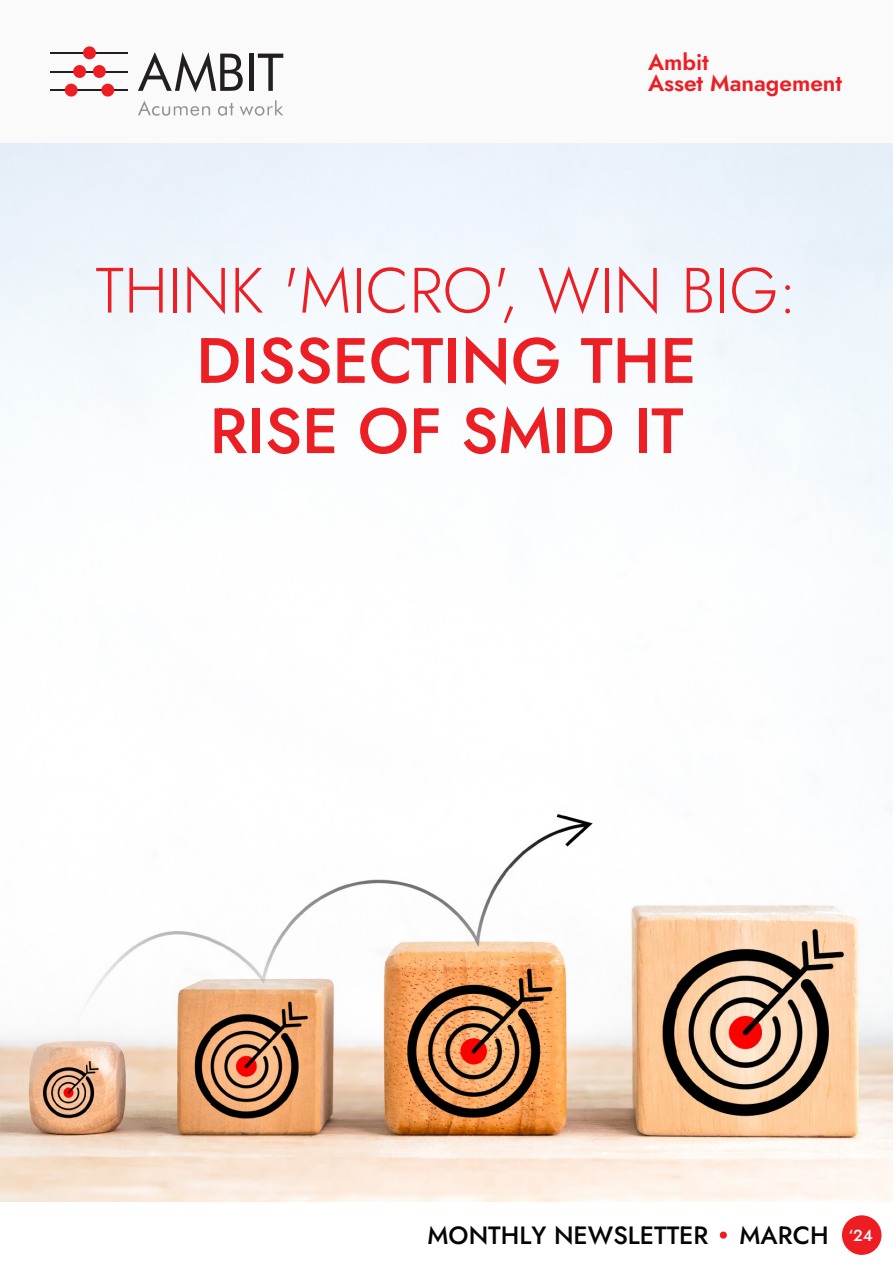
<style>
.page{position:relative;width:893px;height:1263px;background:#fafafa}
.page>*{position:absolute;margin:0;border:0;box-sizing:border-box;transform-origin:0 0}
.t1{font:500 63.9px/70.2px "Jost";color:#ec1f25}
.t2{font:300 63.9px "Jost";color:#ec1f25}
.t3{font:500 25.05px "Jost";color:#050504}
.t4{font:600 22.65px/21.1px "Jost";color:#ee1d23}
.s1{font-size:15.9px;color:#fff}
</style>
<div class="page">
<img style="left:0;top:144px;width:893px;height:1058px">
<hr style="left:51px;top:52px;width:77px;height:2px;background:#231f20">
<hr style="left:51px;top:71px;width:77px;height:1px;background:#231f20">
<hr style="left:51px;top:89px;width:77px;height:2px;background:#231f20">
<svg style="left:138px;top:52px;width:105px;height:40px"></svg>
<hr style="left:249px;top:54px;width:4px;height:37px;background:#231f20">
<svg style="left:258px;top:54px;width:25px;height:37px"></svg>
<svg style="left:138px;top:101px;width:72px;height:15px"></svg>
<svg style="left:218px;top:103px;width:16px;height:13px"></svg>
<svg style="left:240px;top:100px;width:43px;height:16px"></svg>
<div style="left:83px;top:46px;width:13px;height:13px;background:#ee1d23;border-radius:50%"></div>
<div style="left:73px;top:65px;width:13px;height:13px;background:#ee1d23;border-radius:50%"></div>
<div style="left:65px;top:84px;width:13px;height:13px;background:#ee1d23;border-radius:50%"></div>
<div style="left:93px;top:65px;width:13px;height:13px;background:#ee1d23;border-radius:50%"></div>
<div style="left:101px;top:84px;width:13px;height:13px;background:#ee1d23;border-radius:50%"></div>
<div style="left:0;top:1203px;width:893px;height:60px;background:#fff"></div>
<div style="left:842px;top:1215px;width:39px;height:40px;background:#ee1d23;border-radius:50%"></div>
<div style="left:720px;top:1231px;width:7px;height:8px;background:#ee1d23;border-radius:50%"></div>
<p class="t4" style="left:648px;top:52px;width:196px">Ambit<br>Asset Management</p>
<h1 class="t2" style="left:95px;top:247px;width:704px">THINK 'MICRO', WIN BIG:</h1>
<h1 class="t1" style="left:196px;top:326px;width:502px">DISSECTING THE<br>RISE OF SMID IT</h1>
<p class="t3" style="left:428px;top:1218px;width:447px">MONTHLY NEWSLETTER MARCH <span class="s1">‘24</span></p>
</div>
